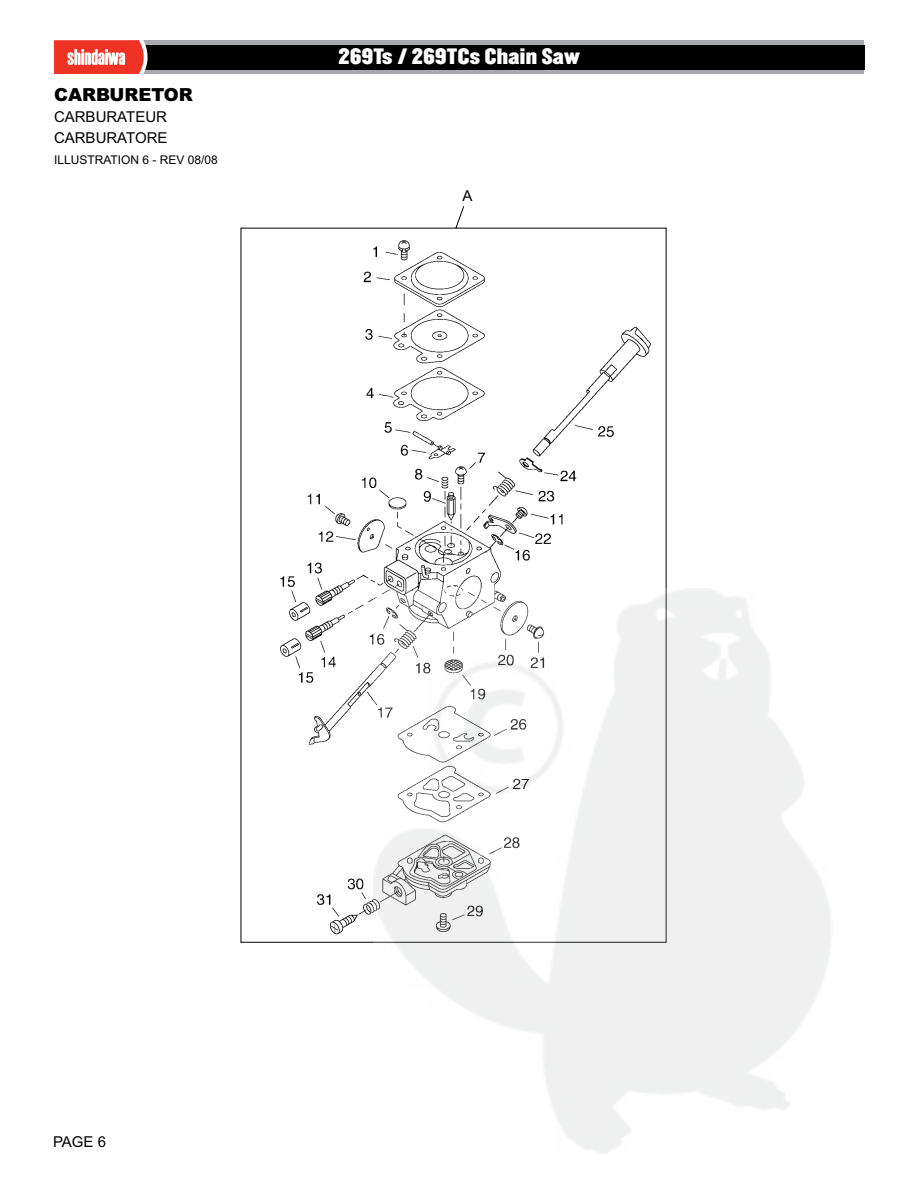
<style>
.page{position:relative;width:918px;height:1188px;background:#fff}
.page>*{position:absolute;margin:0;border:0;box-sizing:border-box;transform-origin:0 0}
.t1{font:19.5px "Champion HTF Middleweight";letter-spacing:.02em;color:#fff}
.t2{font:900 18px "Arial";color:#000}
.t3{font:15px/21px "Arial";color:#000}
.t4{font:12px "Arial";color:#000}
</style>
<div class="page">
<div style="left:143px;top:41px;width:721px;height:33px;background:#a7a9ac"></div>
<div style="left:145px;top:45px;width:719px;height:24px;background:#000"></div>
<svg style="left:54px;top:40px;width:94px;height:34px;background:#ee6359"></svg>
<svg style="left:240px;top:206px;width:427px;height:737px"></svg>
<img style="left:374px;top:588px;width:457px;height:566px">
<p class="t2" style="left:54px;top:85px;width:140px">CARBURETOR</p>
<p class="t3" style="left:54px;top:108px;width:115px">CARBURATEUR<br>CARBURATORE</p>
<p class="t4" style="left:54px;top:156px;width:165px">ILLUSTRATION 6 - REV 08/08</p>
<h1 class="t1" style="left:338px;top:46px;width:243px">269Ts / 269TCs Chain Saw</h1>
<p class="t3" style="left:462px;top:187px;width:12px">A</p>
<p class="t3" style="left:53px;top:1133px;width:55px">PAGE 6</p>
</div>
